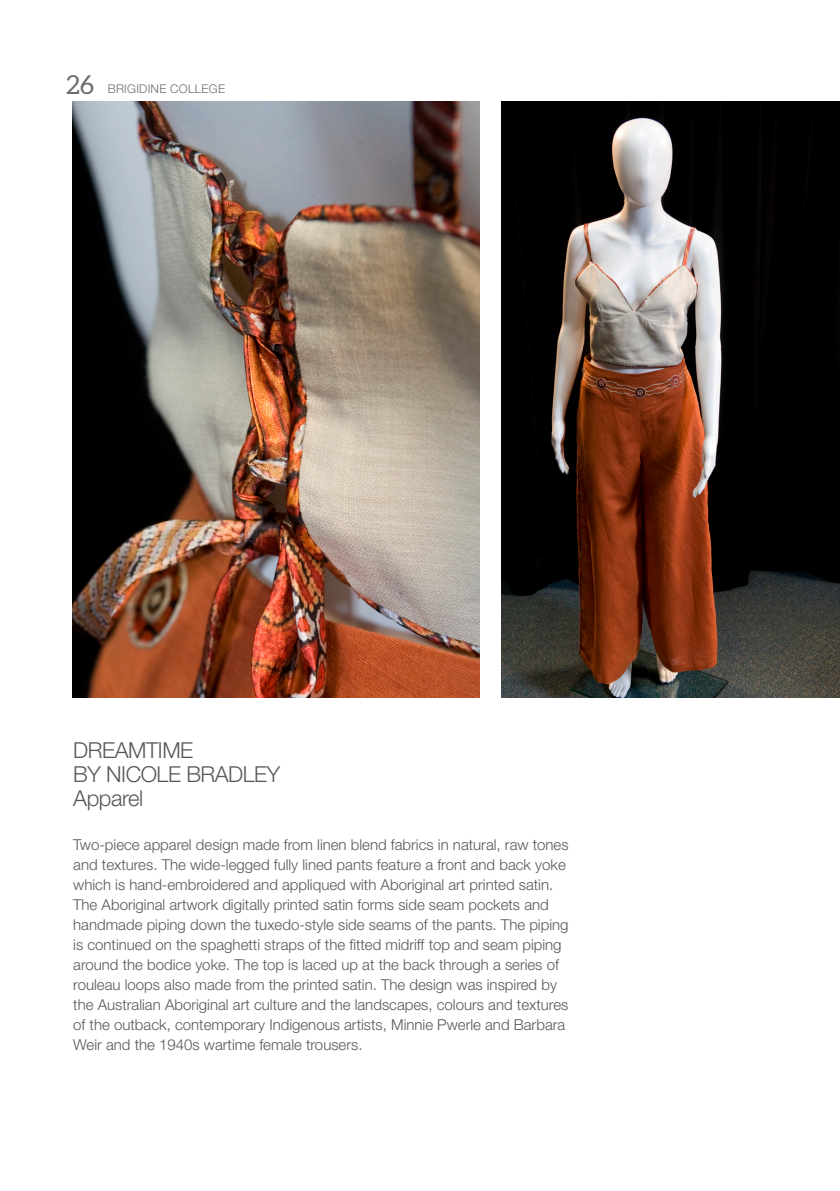
<style>
.page{position:relative;width:840px;height:1191px;background:#fff}
.page>*{position:absolute;margin:0;border:0;box-sizing:border-box;transform-origin:0 0}
.t1{font:300 22px "Helvetica Neue LT Std";letter-spacing:-.02em;color:#57585a}
.t2{font:300 15px/20px "Helvetica Neue LT Std";color:#57585a}
.t3{font:300 12px "Helvetica Neue LT Std";letter-spacing:.02em;color:#6c6d70}
.s1{font-family:"Aleo";font-weight:400;font-size:26px}
</style>
<div class="page">
<img style="left:501px;top:102px;width:338px;height:595px">
<img style="left:72px;top:102px;width:407px;height:595px">
<p class="t3" style="left:66px;top:82px;width:160px"><span class="s1">26</span> BRIGIDINE COLLEGE</p>
<p class="t1" style="left:73px;top:737px;width:121px">DREAMTIME</p>
<p class="t1" style="left:73px;top:761px;width:208px">BY NICOLE BRADLEY</p>
<p class="t1" style="left:73px;top:785px;width:71px">Apparel</p>
<p class="t2" style="left:73px;top:834px;width:496px">Two-piece apparel design made from linen blend fabrics in natural, raw tones and textures. The wide-legged fully lined pants feature a front and back yoke which is hand-embroidered and appliqued with Aboriginal art printed satin.<br>The Aboriginal artwork digitally printed satin forms side seam pockets and handmade piping down the tuxedo-style side seams of the pants. The piping is continued on the spaghetti straps of the fitted midriff top and seam piping around the bodice yoke. The top is laced up at the back through a series of rouleau loops also made from the printed satin. The design was inspired by the Australian Aboriginal art culture and the landscapes, colours and textures of the outback, contemporary Indigenous artists, Minnie Pwerle and Barbara Weir and the 1940s wartime female trousers.</p>
</div>
